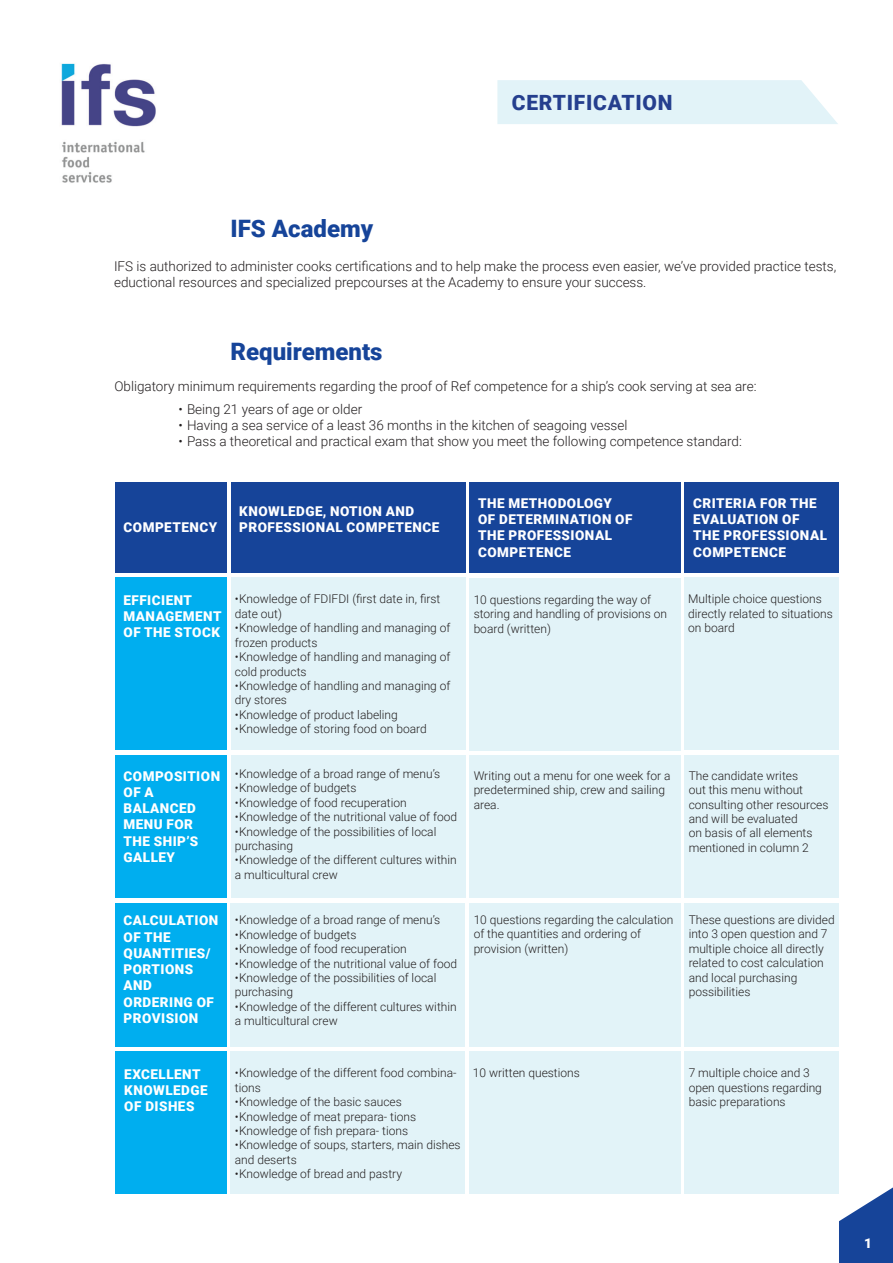
<style>
.page{position:relative;width:893px;height:1263px;background:#fff}
.page>*{position:absolute;margin:0;border:0;box-sizing:border-box;transform-origin:0 0}
.t1{font:900 24px "Roboto";color:#164499}
.t2{font:900 21px "Roboto";letter-spacing:.035em;color:#253f8e}
.t3{font:300 13.5px/16.2px "Roboto";color:#231f20}
.t4{font:900 13.5px/16.2px "Roboto";letter-spacing:.035em;color:#fff}
.t5{font:300 12px/14.4px "Roboto";color:#231f20}
</style>
<div class="page">
<img style="left:61px;top:63px;width:95px;height:120px">
<div style="left:497px;top:80px;width:341px;height:44px;background:#e2f3f8"></div>
<svg style="left:839px;top:1187px;width:54px;height:76px"></svg>
<div style="left:115px;top:482px;width:112px;height:90px;background:#164499"></div>
<div style="left:115px;top:578px;width:112px;height:172px;background:#00aeef"></div>
<div style="left:115px;top:755px;width:112px;height:143px;background:#00aeef"></div>
<div style="left:115px;top:903px;width:112px;height:144px;background:#00aeef"></div>
<div style="left:115px;top:1052px;width:112px;height:142px;background:#00aeef"></div>
<div style="left:231px;top:482px;width:234px;height:90px;background:#164499"></div>
<div style="left:231px;top:578px;width:234px;height:172px;background:#e2f3f8"></div>
<div style="left:231px;top:755px;width:234px;height:143px;background:#e2f3f8"></div>
<div style="left:231px;top:903px;width:234px;height:144px;background:#e2f3f8"></div>
<div style="left:231px;top:1052px;width:234px;height:142px;background:#e2f3f8"></div>
<div style="left:469px;top:482px;width:212px;height:90px;background:#164499"></div>
<div style="left:469px;top:578px;width:212px;height:172px;background:#e2f3f8"></div>
<div style="left:469px;top:755px;width:212px;height:143px;background:#e2f3f8"></div>
<div style="left:469px;top:903px;width:212px;height:143px;background:#e2f3f8"></div>
<div style="left:469px;top:1052px;width:212px;height:142px;background:#e2f3f8"></div>
<div style="left:684px;top:482px;width:155px;height:90px;background:#164499"></div>
<div style="left:684px;top:577px;width:155px;height:173px;background:#e2f3f8"></div>
<div style="left:684px;top:755px;width:155px;height:143px;background:#e2f3f8"></div>
<div style="left:684px;top:903px;width:155px;height:143px;background:#e2f3f8"></div>
<div style="left:684px;top:1052px;width:155px;height:142px;background:#e2f3f8"></div>
<h2 class="t2" style="left:512px;top:88px;width:162px">CERTIFICATION</h2>
<h1 class="t1" style="left:231px;top:212px;width:144px">IFS Academy</h1>
<p class="t3" style="left:114px;top:257px;width:724px">IFS is authorized to administer cooks certifications and to help make the process even easier, we’ve provided practice tests, eductional resources and specialized prepcourses at the Academy to ensure your success.</p>
<h1 class="t1" style="left:231px;top:335px;width:154px">Requirements</h1>
<p class="t3" style="left:114px;top:378px;width:644px">Obligatory minimum requirements regarding the proof of Ref competence for a ship’s cook serving at sea are:</p>
<p class="t3" style="left:179px;top:401px;width:185px">• Being 21 years of age or older</p>
<p class="t3" style="left:179px;top:417px;width:450px">• Having a sea service of a least 36 months in the kitchen of seagoing vessel</p>
<p class="t3" style="left:179px;top:433px;width:565px">• Pass a theoretical and practical exam that show you meet the following competence standard:</p>
<p class="t4" style="left:124px;top:519px;width:95px">COMPETENCY</p>
<p class="t4" style="left:124px;top:591px;width:100px">EFFICIENT<br>MANAGEMENT<br>OF THE STOCK</p>
<p class="t4" style="left:124px;top:767px;width:98px">COMPOSITION<br>OF A<br>BALANCED<br>MENU FOR<br>THE SHIP’S<br>GALLEY</p>
<p class="t4" style="left:124px;top:912px;width:96px">CALCULATION<br>OF THE<br>QUANTITIES/<br>PORTIONS<br>AND<br>ORDERING OF<br>PROVISION</p>
<p class="t4" style="left:239px;top:503px;width:202px">KNOWLEDGE, NOTION AND<br>PROFESSIONAL COMPETENCE</p>
<p class="t4" style="left:478px;top:495px;width:156px">THE METHODOLOGY<br>OF DETERMINATION OF<br>THE PROFESSIONAL<br>COMPETENCE</p>
<p class="t4" style="left:693px;top:495px;width:135px">CRITERIA FOR THE<br>EVALUATION OF<br>THE PROFESSIONAL<br>COMPETENCE</p>
<p class="t5" style="left:235px;top:592px;width:207px">• Knowledge of FDIFDI (first date in, first date out)</p>
<p class="t5" style="left:235px;top:620px;width:217px">• Knowledge of handling and managing of frozen products</p>
<p class="t5" style="left:235px;top:649px;width:217px">• Knowledge of handling and managing of cold products</p>
<p class="t5" style="left:235px;top:678px;width:217px">• Knowledge of handling and managing of dry stores</p>
<p class="t5" style="left:235px;top:707px;width:165px">• Knowledge of product labeling</p>
<p class="t5" style="left:235px;top:721px;width:194px">• Knowledge of storing food on board</p>
<p class="t5" style="left:235px;top:766px;width:207px">• Knowledge of a broad range of menu’s</p>
<p class="t5" style="left:235px;top:780px;width:123px">• Knowledge of budgets</p>
<p class="t5" style="left:235px;top:795px;width:173px">• Knowledge of food recuperation</p>
<p class="t5" style="left:235px;top:809px;width:224px">• Knowledge of the nutritional value of food</p>
<p class="t5" style="left:235px;top:824px;width:203px">• Knowledge of the possibilities of local purchasing</p>
<p class="t5" style="left:235px;top:852px;width:223px">• Knowledge of the different cultures within a multicultural crew</p>
<p class="t5" style="left:235px;top:912px;width:207px">• Knowledge of a broad range of menu’s</p>
<p class="t5" style="left:235px;top:927px;width:123px">• Knowledge of budgets</p>
<p class="t5" style="left:235px;top:941px;width:173px">• Knowledge of food recuperation</p>
<p class="t5" style="left:235px;top:956px;width:224px">• Knowledge of the nutritional value of food</p>
<p class="t5" style="left:235px;top:970px;width:203px">• Knowledge of the possibilities of local purchasing</p>
<p class="t5" style="left:235px;top:999px;width:223px">• Knowledge of the different cultures within a multicultural crew</p>
<p class="t5" style="left:474px;top:592px;width:195px">10 questions regarding the way of storing and handling of provisions on board (written)</p>
<p class="t5" style="left:688px;top:591px;width:146px">Multiple choice questions directly related to situations on board</p>
<p class="t5" style="left:474px;top:768px;width:198px">Writing out a menu for one week for a predetermined ship, crew and sailing area.</p>
<p class="t5" style="left:689px;top:768px;width:141px">The candidate writes<br>out this menu without consulting other resources and will be evaluated<br>on basis of all elements mentioned in column 2</p>
<p class="t5" style="left:474px;top:912px;width:201px">10 questions regarding the calculation of the quantities and ordering of provision (written)</p>
<p class="t5" style="left:689px;top:912px;width:148px">These questions are divided into 3 open question and 7 multiple choice all directly related to cost calculation and local purchasing possibilities</p>
<p class="t4" style="left:124px;top:1065px;width:85px">EXCELLENT<br>KNOWLEDGE<br>OF DISHES</p>
<p class="t5" style="left:235px;top:1065px;width:223px">• Knowledge of the different food combina&shy;tions</p>
<p class="t5" style="left:235px;top:1094px;width:169px">• Knowledge of the basic sauces</p>
<p class="t5" style="left:235px;top:1109px;width:183px">• Knowledge of meat prepara- tions</p>
<p class="t5" style="left:235px;top:1123px;width:175px">• Knowledge of fish prepara- tions</p>
<p class="t5" style="left:235px;top:1137px;width:227px">• Knowledge of soups, starters, main dishes and deserts</p>
<p class="t5" style="left:235px;top:1166px;width:169px">• Knowledge of bread and pastry</p>
<p class="t5" style="left:473px;top:1065px;width:108px">10 written questions</p>
<p class="t5" style="left:689px;top:1065px;width:135px">7 multiple choice and 3 open questions regarding basic preparations</p>
<p class="t4" style="left:864px;top:1234px;width:9px">1</p>
</div>
